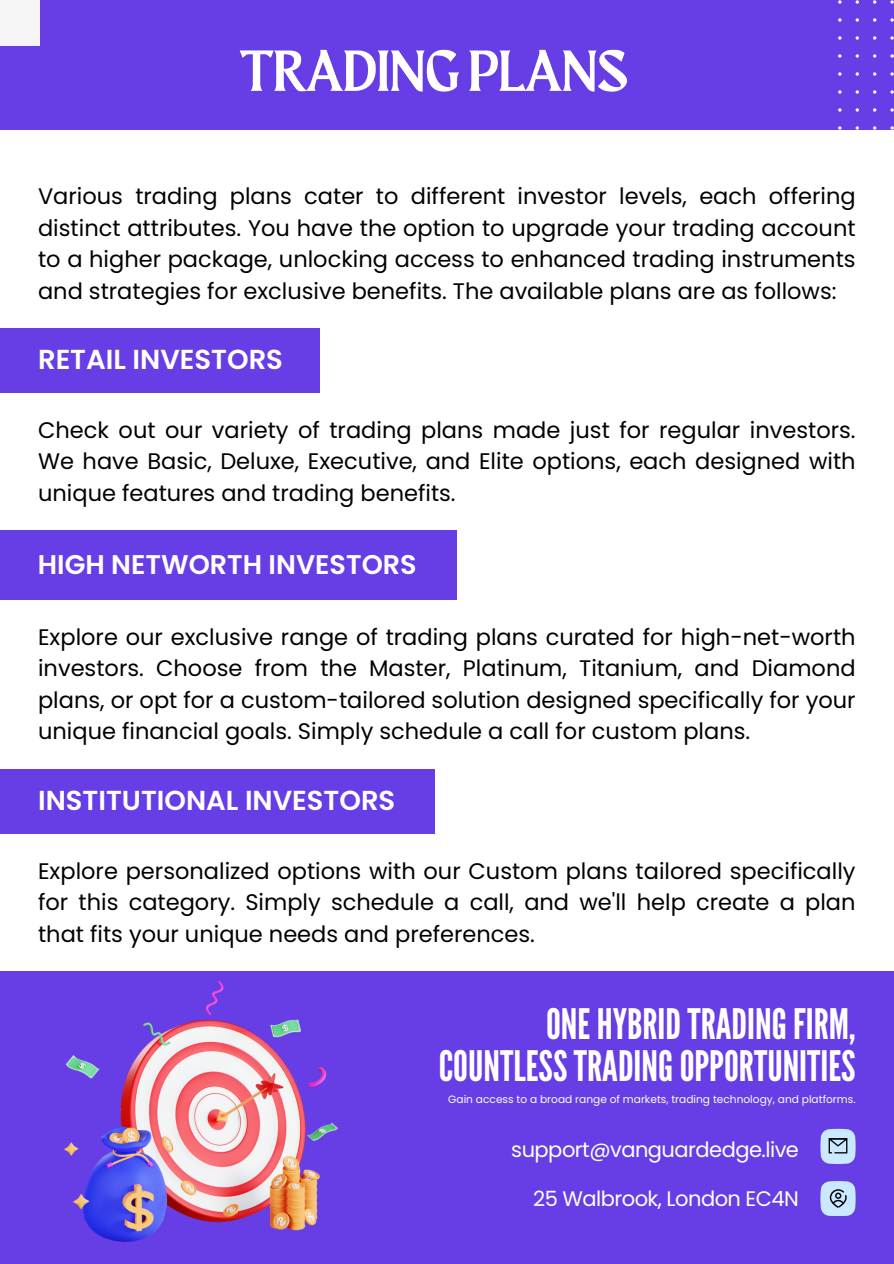
<style>
.page{position:relative;width:894px;height:1264px;background:#fff}
.page>*{position:absolute;margin:0;border:0;box-sizing:border-box;transform-origin:0 0}
.t1{font:42px "League Gothic";color:#fff}
.t2{font:600 27.45px "Poppins";color:#fff}
.t3{font:600 27px "Poppins";color:#fff}
.t4{font:22.5px/31.5px "Poppins";color:#000;text-align:justify}
.t5{font:21px "Poppins";letter-spacing:-.025em;color:#fff}
.t6{font:10.65px "Poppins";color:#fff}
</style>
<div class="page">
<div style="left:0;top:328px;width:319px;height:65px;background:#673de6"></div>
<div style="left:0;top:970px;width:893px;height:293px;background:#673de6"></div>
<svg style="left:820px;top:1128px;width:35px;height:35px"></svg>
<svg style="left:820px;top:1181px;width:35px;height:34px"></svg>
<div style="left:0;top:530px;width:456px;height:70px;background:#673de6"></div>
<div style="left:0;top:768px;width:434px;height:65px;background:#673de6"></div>
<img style="left:64px;top:981px;width:274px;height:259px">
<div style="left:0;top:0;width:893px;height:130px;background:#673de6"></div>
<img style="left:239px;top:49px;width:389px;height:43px">
<svg style="left:838px;top:0;width:55px;height:130px"></svg>
<div style="left:0;top:0;width:39px;height:45px;background:#f5f5f5"></div>
<p class="t4" style="left:38px;top:180px;width:818px">Various trading plans cater to different investor levels, each offering distinct attributes. You have the option to upgrade your trading account to a higher package, unlocking access to enhanced trading instruments and strategies for exclusive benefits. The available plans are as follows:</p>
<p class="t2" style="left:38px;top:340px;width:246px">RETAIL INVESTORS</p>
<p class="t4" style="left:38px;top:414px;width:818px">Check out our variety of trading plans made just for regular investors.<br>We have Basic, Deluxe, Executive, and Elite options, each designed with unique features and trading benefits.</p>
<p class="t3" style="left:38px;top:546px;width:380px">HIGH NETWORTH INVESTORS</p>
<p class="t4" style="left:38px;top:621px;width:818px">Explore our exclusive range of trading plans curated for high-net-worth investors. Choose from the Master, Platinum, Titanium, and Diamond plans, or opt for a custom-tailored solution designed specifically for your unique financial goals. Simply schedule a call for custom plans.</p>
<p class="t2" style="left:38px;top:781px;width:358px">INSTITUTIONAL INVESTORS</p>
<p class="t4" style="left:38px;top:855px;width:818px">Explore personalized options with our Custom plans tailored specifically for this category. Simply schedule a call, and we'll help create a plan that fits your unique needs and preferences.</p>
<p class="t1" style="left:546px;top:999px;width:311px">ONEHYBRIDTRADINGFIRM,</p>
<p class="t1" style="left:438px;top:1041px;width:418px">COUNTLESSTRADINGOPPORTUNITIES</p>
<p class="t6" style="left:448px;top:1091px;width:409px">Gain access to a broad range of markets, trading technology, and platforms.</p>
<p class="t5" style="left:511px;top:1134px;width:289px">support@vanguardedge.live</p>
<p class="t5" style="left:533px;top:1184px;width:267px">25 Walbrook, London EC4N</p>
</div>
